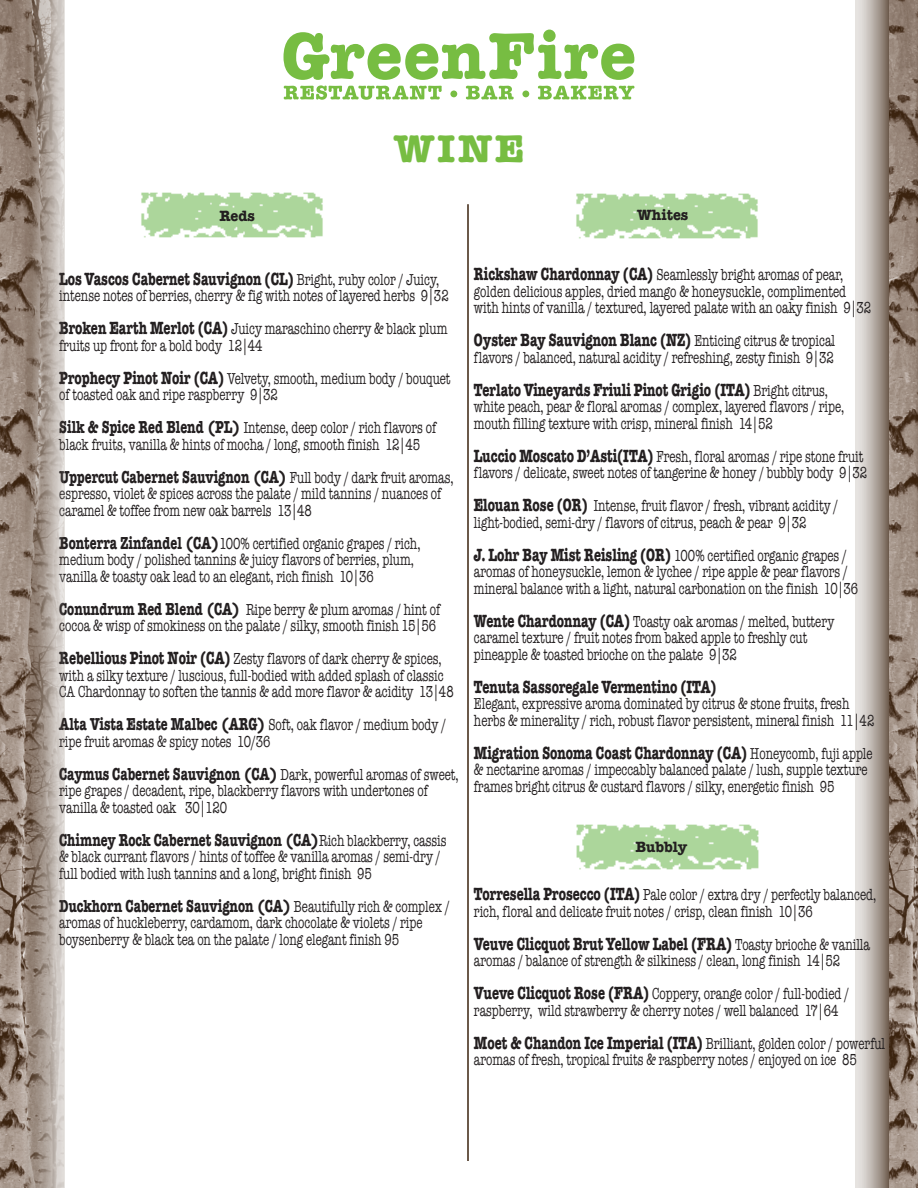
<style>
.page{position:relative;width:918px;height:1188px;background:#fff}
.page>*{position:absolute;margin:0;border:0;box-sizing:border-box;transform-origin:0 0}
.t1{font:700 39px "American Typewriter ITC Pro";color:#77bd42}
.t2{font:700 17.85px "American Typewriter ITC Pro";color:#231f20;scale:.71 1}
.t3{font:700 17.85px "American Typewriter";color:#231f20;scale:.71 1}
.t4{font:16.35px/16.5px "American Typewriter";color:#231f20;scale:.71 1}
.t5{font:700 15.45px "American Typewriter";color:#231f20;scale:.94 1}
.s1{font-family:"American Typewriter";font-weight:400;font-size:16.35px}
.s2{font-family:"American Typewriter ITC Pro";font-weight:700;font-size:17.85px}
.s3{font-weight:700;font-size:17.85px}
.s4{font-weight:400;font-size:16.35px}
</style>
<div class="page">
<img style="left:0;top:0;width:64px;height:1188px">
<img style="left:855px;top:0;width:34px;height:1188px">
<svg style="left:284px;top:30px;width:350px;height:70px"></svg>
<hr style="left:467px;top:204px;width:2px;height:957px;background:#3b230f">
<img style="left:141px;top:192px;width:182px;height:46px">
<img style="left:576px;top:193px;width:182px;height:46px">
<img style="left:576px;top:824px;width:183px;height:46px">
<img style="left:889px;top:0;width:29px;height:1188px">
<p class="t5" style="left:219px;top:202px;width:39px">Reds</p>
<h1 class="t1" style="left:394px;top:124px;width:132px">WINE</h1>
<p class="t5" style="left:637px;top:201px;width:56px">Whites</p>
<p class="t2" style="left:59px;top:267px;width:537px">Los Vascos Cabernet Sauvignon (CL) <span class="s1">Bright, ruby color / Juicy,</span></p>
<p class="t4" style="left:59px;top:279px;width:550px;line-height:33px">intense notes of berries, cherry &amp; fig with notes of layered herbs 9|32<br><span class="s2">Broken Earth Merlot (CA)</span> Juicy maraschino cherry &amp; black plum</p>
<p class="t4" style="left:59px;top:328px;width:553px;line-height:33px">fruits up front for a bold body 12|44<br><span class="s2">Prophecy Pinot Noir (CA)</span> Velvety, smooth, medium body / bouquet</p>
<p class="t4" style="left:59px;top:378px;width:532px;line-height:33px">of toasted oak and ripe raspberry 9|32<br><span class="s3">Silk &amp; Spice Red Blend (PL)</span> Intense, deep color / rich flavors of</p>
<p class="t4" style="left:59px;top:435px;width:510px">black fruits, vanilla &amp; hints of mocha / long, smooth finish 12|45</p>
<p class="t3" style="left:59px;top:461px;width:557px">Uppercut Cabernet Sauvignon (CA) <span class="s4">Full body / dark fruit aromas,</span></p>
<p class="t4" style="left:59px;top:485px;width:540px">espresso, violet &amp; spices across the palate / mild tannins / nuances of caramel &amp; toffee from new oak barrels 13|48</p>
<p class="t4" style="left:59px;top:534px;width:510px"><span class="s3">Bonterra Zinfandel (CA)</span>100% certified organic grapes / rich, medium body / polished tannins &amp; juicy flavors of berries, plum, vanilla &amp; toasty oak lead to an elegant, rich finish 10|36</p>
<p class="t4" style="left:59px;top:600px;width:538px"><span class="s3">Conundrum Red Blend (CA)</span> Ripe berry &amp; plum aromas / hint of cocoa &amp; wisp of smokiness on the palate / silky, smooth finish 15|56</p>
<p class="t4" style="left:59px;top:650px;width:557px"><span class="s2">Rebellious Pinot Noir (CA)</span> Zesty flavors of dark cherry &amp; spices, with a silky texture / luscious, full-bodied with added splash of classic<br>CA Chardonnay to soften the tannis &amp; add more flavor &amp; acidity 13|48</p>
<p class="t3" style="left:59px;top:709px;width:546px">Alta Vista Estate Malbec (ARG) <span class="s4">Soft, oak flavor / medium body /</span></p>
<p class="t4" style="left:59px;top:732px;width:299px">ripe fruit aromas &amp; spicy notes 10/36</p>
<p class="t3" style="left:59px;top:758px;width:564px">Caymus Cabernet Sauvignon (CA) <span class="s4">Dark, powerful aromas of sweet,</span></p>
<p class="t4" style="left:59px;top:782px;width:520px">ripe grapes / decadent, ripe, blackberry flavors with undertones of vanilla &amp; toasted oak 30|120</p>
<p class="t3" style="left:59px;top:824px;width:547px">Chimney Rock Cabernet Sauvignon (CA)<span class="s4">Rich blackberry, cassis</span></p>
<p class="t4" style="left:59px;top:848px;width:538px">&amp; black currant flavors / hints of toffee &amp; vanilla aromas / semi-dry / full bodied with lush tannins and a long, bright finish 95</p>
<p class="t3" style="left:59px;top:890px;width:551px">Duckhorn Cabernet Sauvignon (CA) <span class="s4">Beautifully rich &amp; complex /</span></p>
<p class="t4" style="left:59px;top:914px;width:513px">aromas of huckleberry, cardamom, dark chocolate &amp; violets / ripe boysenberry &amp; black tea on the palate / long elegant finish 95</p>
<p class="t4" style="left:474px;top:266px;width:561px"><span class="s2">Rickshaw Chardonnay (CA)</span> Seamlessly bright aromas of pear, golden delicious apples, dried mango &amp; honeysuckle, complimented with hints of vanilla / textured, layered palate with an oaky finish 9|32</p>
<p class="t2" style="left:474px;top:329px;width:510px">Oyster Bay Sauvignon Blanc (NZ) <span class="s1">Enticing citrus &amp; tropical</span></p>
<p class="t4" style="left:474px;top:348px;width:508px">flavors / balanced, natural acidity / refreshing, zesty finish 9|32</p>
<p class="t2" style="left:474px;top:378px;width:500px">Terlato Vineyards Friuli Pinot Grigio (ITA) <span class="s1">Bright citrus,</span></p>
<p class="t4" style="left:474px;top:398px;width:523px">white peach, pear &amp; floral aromas / complex, layered flavors / ripe, mouth filling texture with crisp, mineral finish 14|52</p>
<p class="t4" style="left:474px;top:447px;width:555px"><span class="s2">Luccio Moscato D’Asti(ITA)</span> Fresh, floral aromas / ripe stone fruit flavors / delicate, sweet notes of tangerine &amp; honey / bubbly body 9|32</p>
<p class="t4" style="left:474px;top:497px;width:514px"><span class="s2">Elouan Rose (OR)</span> Intense, fruit flavor / fresh, vibrant acidity / light-bodied, semi-dry / flavors of citrus, peach &amp; pear 9|32</p>
<p class="t4" style="left:474px;top:546px;width:543px"><span class="s2">J. Lohr Bay Mist Reisling (OR)</span> 100% certified organic grapes / aromas of honeysuckle, lemon &amp; lychee / ripe apple &amp; pear flavors / mineral balance with a light, natural carbonation on the finish 10|36</p>
<p class="t4" style="left:474px;top:612px;width:509px"><span class="s2">Wente Chardonnay (CA)</span> Toasty oak aromas / melted, buttery caramel texture / fruit notes from baked apple to freshly cut pineapple &amp; toasted brioche on the palate 9|32</p>
<p class="t2" style="left:474px;top:675px;width:343px">Tenuta Sassoregale Vermentino (ITA)</p>
<p class="t4" style="left:474px;top:695px;width:565px">Elegant, expressive aroma dominated by citrus &amp; stone fruits, fresh herbs &amp; minerality / rich, robust flavor persistent, mineral finish 11|42</p>
<p class="t2" style="left:474px;top:741px;width:563px">Migration Sonoma Coast Chardonnay (CA) <span class="s1">Honeycomb, fuji apple</span></p>
<p class="t4" style="left:474px;top:761px;width:556px">&amp; nectarine aromas / impeccably balanced palate / lush, supple texture frames bright citrus &amp; custard flavors / silky, energetic finish 95</p>
<p class="t5" style="left:635px;top:834px;width:56px">Bubbly</p>
<p class="t4" style="left:474px;top:886px;width:568px"><span class="s2">Torresella Prosecco (ITA)</span> Pale color / extra dry / perfectly balanced, rich, floral and delicate fruit notes / crisp, clean finish 10|36</p>
<p class="t2" style="left:474px;top:932px;width:559px">Veuve Clicquot Brut Yellow Label (FRA) <span class="s1">Toasty brioche &amp; vanilla</span></p>
<p class="t4" style="left:474px;top:944px;width:530px;line-height:33px">aromas / balance of strength &amp; silkiness / clean, long finish 14|52<br><span class="s2">Vueve Clicquot Rose (FRA)</span> Coppery, orange color / full-bodied /</p>
<p class="t4" style="left:474px;top:993px;width:581px;line-height:33px">raspberry, wild strawberry &amp; cherry notes / well balanced 17|64<br><span class="s2">Moet &amp; Chandon Ice Imperial (ITA)</span> Brilliant, golden color / powerful</p>
<p class="t4" style="left:474px;top:1051px;width:541px">aromas of fresh, tropical fruits &amp; raspberry notes / enjoyed on ice 85</p>
</div>
